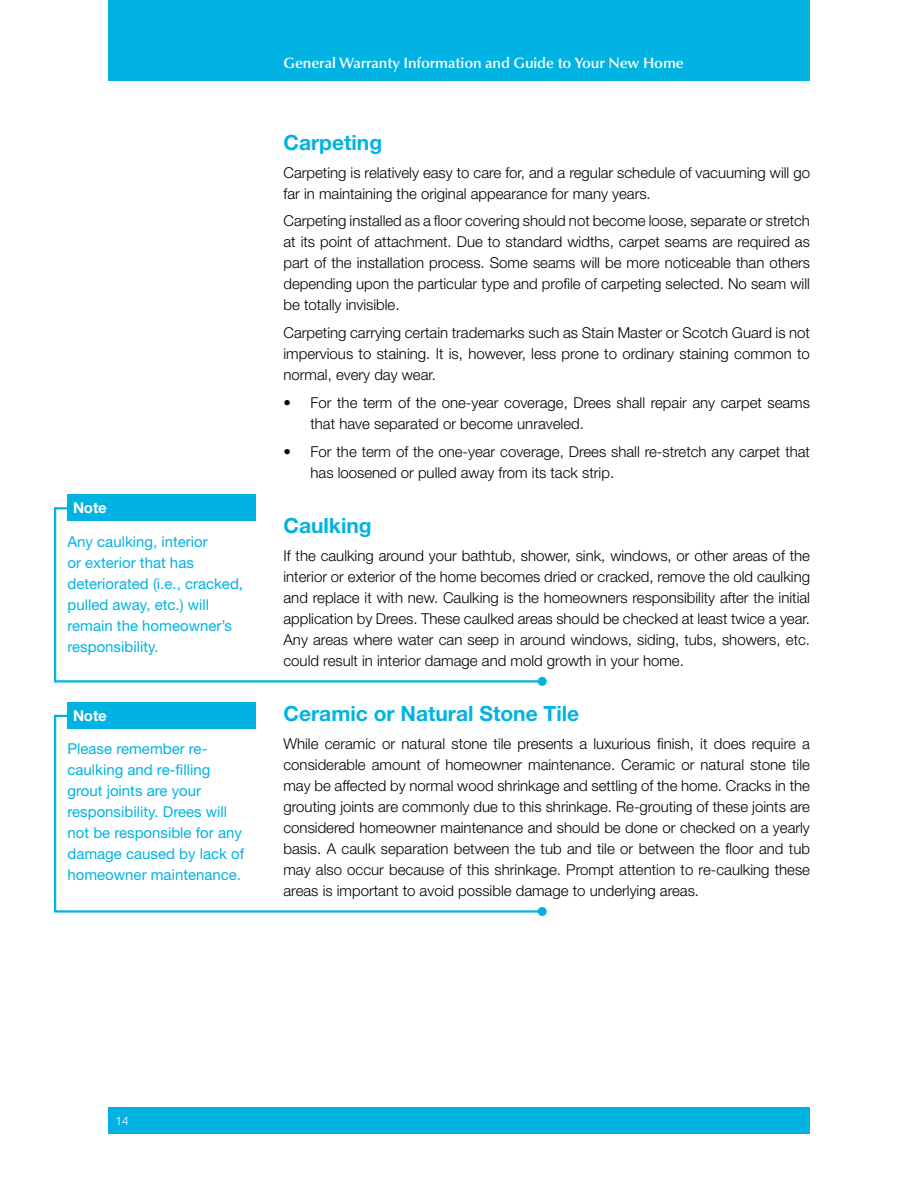
<style>
.page{position:relative;width:918px;height:1188px;background:#fff}
.page>*{position:absolute;margin:0;border:0;box-sizing:border-box;transform-origin:0 0}
.t1{font:700 21px "Helvetica Neue LT Std";color:#00b3e2}
.t2{font:300 15px/21px "Helvetica Neue LT Std";color:#000;text-align:justify}
.t3{font:15px/21px "Helvetica Neue LT Std";color:#00b3e2}
.t4{font:600 15px "Optima LT Std";letter-spacing:-.01em;color:#fff}
.t5{font:700 15px "Helvetica Neue LT Std";letter-spacing:-.01em;color:#fff}
.t6{font:300 12px "Helvetica Neue LT Std";color:#fff}
</style>
<div class="page">
<div style="left:108px;top:1107px;width:702px;height:27px;background:#00b3e2"></div>
<div style="left:108px;top:0;width:702px;height:81px;background:#00b3e2"></div>
<svg style="left:54px;top:506px;width:489px;height:177px"></svg>
<div style="left:538px;top:677px;width:9px;height:9px;background:#00b3e2;border-radius:50%"></div>
<div style="left:68px;top:494px;width:188px;height:27px;background:#00b3e2"></div>
<svg style="left:54px;top:714px;width:486px;height:199px"></svg>
<div style="left:538px;top:907px;width:9px;height:9px;background:#00b3e2;border-radius:50%"></div>
<div style="left:68px;top:702px;width:188px;height:27px;background:#00b3e2"></div>
<p class="t5" style="left:73px;top:499px;width:35px">Note</p>
<p class="t3" style="left:68px;top:531px;width:177px">Any caulking, interior<br>or exterior that has deteriorated (i.e., cracked, pulled away, etc.) will remain the homeowner’s responsibility.</p>
<p class="t5" style="left:73px;top:706px;width:35px">Note</p>
<p class="t3" style="left:68px;top:738px;width:178px">Please remember re&shy;caulking and re-filling grout joints are your responsibility. Drees will not be responsible for any damage caused by lack of homeowner maintenance.</p>
<p class="t4" style="left:284px;top:54px;width:402px">General Warranty Information and Guide to Your New Home</p>
<h1 class="t1" style="left:284px;top:130px;width:100px">Carpeting</h1>
<p class="t2" style="left:284px;top:162px;width:528px">Carpeting is relatively easy to care for, and a regular schedule of vacuuming will go far in maintaining the original appearance for many years.</p>
<p class="t2" style="left:284px;top:210px;width:528px">Carpeting installed as a floor covering should not become loose, separate or stretch at its point of attachment. Due to standard widths, carpet seams are required as part of the installation process. Some seams will be more noticeable than others depending upon the particular type and profile of carpeting selected. No seam will be totally invisible.</p>
<p class="t2" style="left:284px;top:322px;width:528px">Carpeting carrying certain trademarks such as Stain Master or Scotch Guard is not impervious to staining. It is, however, less prone to ordinary staining common to normal, every day wear.</p>
<p class="t2" style="left:310px;top:392px;width:501px;text-indent:-27px">• For the term of the one-year coverage, Drees shall repair any carpet seams that have separated or become unraveled.</p>
<p class="t2" style="left:310px;top:441px;width:501px;text-indent:-27px">• For the term of the one-year coverage, Drees shall re-stretch any carpet that has loosened or pulled away from its tack strip.</p>
<h1 class="t1" style="left:284px;top:513px;width:90px">Caulking</h1>
<p class="t2" style="left:284px;top:545px;width:528px">If the caulking around your bathtub, shower, sink, windows, or other areas of the interior or exterior of the home becomes dried or cracked, remove the old caulking and replace it with new. Caulking is the homeowners responsibility after the initial application by Drees. These caulked areas should be checked at least twice a year.<br>Any areas where water can seep in around windows, siding, tubs, showers, etc. could result in interior damage and mold growth in your home.</p>
<h1 class="t1" style="left:284px;top:701px;width:297px">Ceramic or Natural Stone Tile</h1>
<p class="t2" style="left:284px;top:733px;width:528px">While ceramic or natural stone tile presents a luxurious finish, it does require a considerable amount of homeowner maintenance. Ceramic or natural stone tile may be affected by normal wood shrinkage and settling of the home. Cracks in the grouting joints are commonly due to this shrinkage. Re-grouting of these joints are considered homeowner maintenance and should be done or checked on a yearly basis. A caulk separation between the tub and tile or between the floor and tub may also occur because of this shrinkage. Prompt attention to re-caulking these areas is important to avoid possible damage to underlying areas.</p>
<p class="t6" style="left:116px;top:1113px;width:15px">14</p>
</div>
